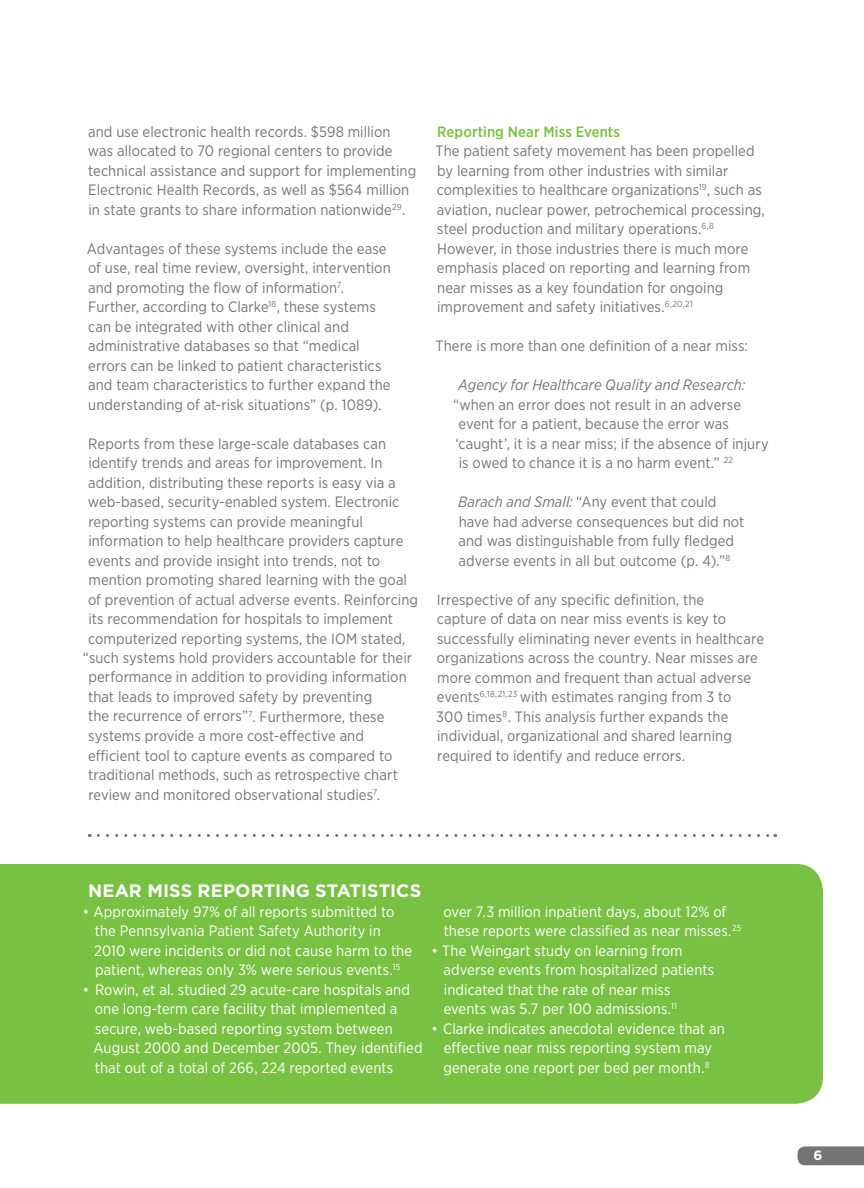
<style>
.page{position:relative;width:864px;height:1188px;background:#fff}
.page>*{position:absolute;margin:0;border:0;box-sizing:border-box;transform-origin:0 0}
.t1{font:700 18px "Gotham";letter-spacing:.005em;color:#fff}
.t2{font:15px/19.5px "Gotham Narrow";letter-spacing:.005em;color:#777574}
.t3{font:15px/19.5px "Gotham Narrow";letter-spacing:.005em;color:#fff}
.t4{font:italic 15px "Gotham Narrow";letter-spacing:.005em;color:#777574}
.t5{font:500 15px "Gotham Narrow";letter-spacing:.01em;color:#79c142}
.t6{font:700 13.5px "Gotham";color:#fff}
.s1{font-style:italic}
</style>
<div class="page">
<svg style="left:798px;top:1146px;width:66px;height:19px"></svg>
<div style="left:0;top:864px;width:823px;height:240px;background:#79c142"></div>
<svg style="left:98px;top:834px;width:678px;height:3px"></svg>
<p class="t2" style="left:88px;top:121px;width:330px">and use electronic health records. $598 million was allocated to 70 regional centers to provide technical assistance and support for implementing Electronic Health Records, as well as $564 million in state grants to share information nationwide<sup>29</sup>.</p>
<p class="t2" style="left:87px;top:238px;width:305px">Advantages of these systems include the ease of use, real time review, oversight, intervention and promoting the flow of information<sup>7</sup>.<br>Further, according to Clarke<sup>18</sup>, these systems can be integrated with other clinical and administrative databases so that “medical errors can be linked to patient characteristics and team characteristics to further expand the understanding of at-risk situations” (p. 1089).</p>
<p class="t2" style="left:88px;top:433px;width:299px">Reports from these large-scale databases can</p>
<p class="t2" style="left:88px;top:453px;width:296px">identify trends and areas for improvement. In</p>
<p class="t2" style="left:88px;top:472px;width:309px">addition, distributing these reports is easy via a</p>
<p class="t2" style="left:88px;top:492px;width:313px">web-based, security-enabled system. Electronic</p>
<p class="t2" style="left:88px;top:511px;width:276px">reporting systems can provide meaningful</p>
<p class="t2" style="left:88px;top:531px;width:317px">information to help healthcare providers capture</p>
<p class="t2" style="left:88px;top:550px;width:293px">events and provide insight into trends, not to</p>
<p class="t2" style="left:88px;top:570px;width:320px">mention promoting shared learning with the goal</p>
<p class="t2" style="left:88px;top:589px;width:332px">of prevention of actual adverse events. Reinforcing</p>
<p class="t2" style="left:88px;top:609px;width:306px">its recommendation for hospitals to implement</p>
<p class="t2" style="left:88px;top:628px;width:319px">computerized reporting systems, the IOM stated,</p>
<p class="t2" style="left:83px;top:648px;width:331px">“such systems hold providers accountable for their</p>
<p class="t2" style="left:88px;top:667px;width:320px">performance in addition to providing information</p>
<p class="t2" style="left:88px;top:687px;width:286px">that leads to improved safety by preventing</p>
<p class="t2" style="left:88px;top:706px;width:298px">the recurrence of errors”<sup>7</sup>. Furthermore, these</p>
<p class="t2" style="left:88px;top:726px;width:277px">systems provide a more cost-effective and</p>
<p class="t2" style="left:88px;top:745px;width:306px">efficient tool to capture events as compared to</p>
<p class="t2" style="left:88px;top:765px;width:311px">traditional methods, such as retrospective chart</p>
<p class="t2" style="left:88px;top:784px;width:293px">review and monitored observational studies<sup>7</sup>.</p>
<p class="t5" style="left:437px;top:122px;width:184px">Reporting Near Miss Events</p>
<p class="t2" style="left:436px;top:141px;width:331px">The patient safety movement has been propelled by learning from other industries with similar complexities to healthcare organizations<sup>19</sup>, such as aviation, nuclear power, petrochemical processing, steel production and military operations.<sup>6,8<br></sup>However, in those industries there is much more emphasis placed on reporting and learning from near misses as a key foundation for ongoing improvement and safety initiatives.<sup>6,20,21</sup></p>
<p class="t2" style="left:436px;top:336px;width:314px">There is more than one definition of a near miss:</p>
<p class="t4" style="left:458px;top:375px;width:289px">Agency for Healthcare Quality and Research:</p>
<p class="t2" style="left:453px;top:394px;width:317px">“when an error does not result in an adverse event for a patient, because the error was ‘caught’, it is a near miss; if the absence of injury is owed to chance it is a no harm event.” <sup>22</sup></p>
<p class="t2" style="left:458px;top:492px;width:288px"><span class="s1">Barach and Small:</span> “Any event that could have had adverse consequences but did not and was distinguishable from fully fledged adverse events in all but outcome (p. 4).”<sup>8</sup></p>
<p class="t2" style="left:436px;top:589px;width:329px">Irrespective of any specific definition, the<br>capture of data on near miss events is key to successfully eliminating never events in healthcare organizations across the country. Near misses are more common and frequent than actual adverse events<sup>6,18,21,23</sup> with estimates ranging from 3 to<br>300 times<sup>8</sup>. This analysis further expands the individual, organizational and shared learning required to identify and reduce errors.</p>
<p class="t1" style="left:88px;top:880px;width:14px">NEAR</p>
<p class="t1" style="left:147px;top:880px;width:77px">M ISS REPORT</p>
<p class="t1" style="left:275px;top:880px;width:53px">ING STAT</p>
<p class="t1" style="left:361px;top:880px;width:62px">ISTICS</p>
<p class="t3" style="left:94px;top:901px;width:319px;text-indent:-11px">• Approximately 97% of all reports submitted to the Pennsylvania Patient Safety Authority in 2010 were incidents or did not cause harm to the patient, whereas only 3% were serious events.<sup>15</sup></p>
<p class="t3" style="left:94px;top:979px;width:330px;text-indent:-11px">• Rowin, et al. studied 29 acute-care hospitals and one long-term care facility that implemented a secure, web-based reporting system between August 2000 and December 2005. They identified that out of a total of 266, 224 reported events</p>
<p class="t3" style="left:444px;top:901px;width:300px">over 7.3 million inpatient days, about 12% of these reports were classified as near misses.<sup>25</sup></p>
<p class="t3" style="left:444px;top:940px;width:272px;text-indent:-12px">• The Weingart study on learning from adverse events from hospitalized patients indicated that the rate of near miss events was 5.7 per 100 admissions.<sup>11</sup></p>
<p class="t3" style="left:432px;top:1018px;width:295px;text-align:center">• Clarke indicates anecdotal evidence that an effective near miss reporting system may generate one report per bed per month.<sup>8</sup></p>
<p class="t6" style="left:813px;top:1147px;width:10px">6</p>
</div>
